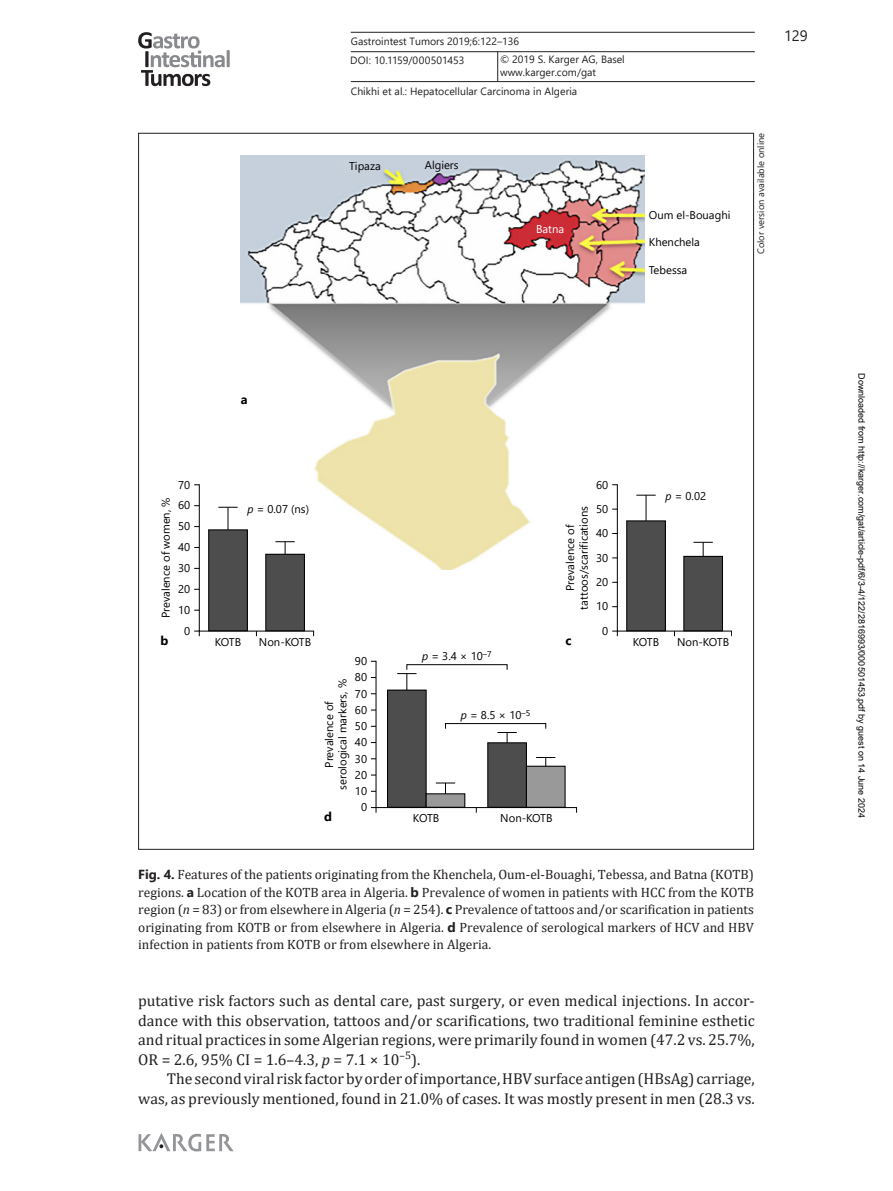
<style>
.page{position:relative;width:893px;height:1191px;background:#fff}
.page>*{position:absolute;margin:0;border:0;box-sizing:border-box;transform-origin:0 0}
.t1{font:15.75px/19.5px "Cambria";color:#231f20;text-align:justify}
.t2{font:15px "Segoe UI";color:#231f20}
.t3{font:13.5px/17.4px "Cambria";color:#231f20;text-align:justify}
.t4{font:700 12.75px "Segoe UI";color:#000}
.t5{font:11.25px/20.9px "Segoe UI";color:#000;text-align:center}
.t6{font:11.25px "Segoe UI";color:#fff}
.t7{font:10.5px "Segoe UI";color:#231f20}
.t8{font:9.3px "Segoe UI";letter-spacing:.005em;color:#231f20}
.t9{font:9px "Arial";color:#000}
.s1{font-style:italic}
.s2{font-family:"Segoe UI";font-weight:700;font-size:13.2px}
.s3{font-family:"Segoe UI";font-weight:700}
</style>
<div class="page">
<svg style="left:138px;top:32px;width:92px;height:54px"></svg>
<hr style="left:351px;top:51px;width:404px;height:1px;background:#231f20">
<hr style="left:351px;top:81px;width:404px;height:1px;background:#231f20">
<svg style="left:497px;top:52px;width:1px;height:29px"></svg>
<hr style="left:351px;top:32px;width:404px;height:1px;background:#231f20">
<svg style="left:139px;top:1133px;width:95px;height:18px"></svg>
<img style="left:241px;top:156px;width:404px;height:414px">
<svg style="left:194px;top:484px;width:120px;height:152px"></svg>
<svg style="left:612px;top:484px;width:120px;height:152px"></svg>
<svg style="left:371px;top:660px;width:206px;height:152px"></svg>
<p class="t7" style="left:351px;top:31px;width:170px">Gastrointest Tumors 2019;6:122–136</p>
<p class="t7" style="left:350px;top:50px;width:116px">DOI: 10.1159/000501453</p>
<p class="t7" style="left:500px;top:49px;width:126px">© 2019 S. Karger AG, Basel</p>
<p class="t7" style="left:500px;top:62px;width:98px">www.karger.com/gat</p>
<p class="t7" style="left:351px;top:81px;width:228px">Chikhi et al.: Hepatocellular Carcinoma in Algeria</p>
<p class="t5" style="left:349px;top:155px;width:33px">Tipaza</p>
<p class="t5" style="left:425px;top:153px;width:35px">Algiers</p>
<p class="t6" style="left:536px;top:219px;width:30px">Batna</p>
<p class="t5" style="left:649px;top:203px;width:83px">Oum el-Bouaghi</p>
<p class="t5" style="left:649px;top:231px;width:53px">Khenchela</p>
<p class="t5" style="left:649px;top:259px;width:40px">Tebessa</p>
<p class="t2" style="left:784px;top:22px;width:25px">129</p>
<p class="t8" style="left:752px;top:254px;width:123px;rotate:-90deg">Color version available online</p>
<p class="t4" style="left:241px;top:387px;width:8px">a</p>
<p class="t5" style="left:178px;top:473px;width:14px;text-align:justify">70<br>60<br>50<br>40</p>
<p class="t5" style="left:178px;top:577px;width:14px">20<br>10<br>0</p>
<p class="t5" style="left:154px;top:618px;width:122px;rotate:-90deg">Prevalence of women, %</p>
<p class="t5" style="left:247px;top:497px;width:63px"><span class="s1">p</span> = 0.07 (ns)</p>
<p class="t5" style="left:178px;top:557px;width:14px">30</p>
<p class="t4" style="left:160px;top:628px;width:9px">b</p>
<p class="t5" style="left:215px;top:630px;width:28px">KOTB</p>
<p class="t5" style="left:259px;top:630px;width:54px">Non-KOTB</p>
<p class="t5" style="left:355px;top:649px;width:14px">90</p>
<p class="t5" style="left:355px;top:684px;width:14px;line-height:16.2px;text-align:justify">70<br>60<br>50<br>40</p>
<p class="t5" style="left:355px;top:766px;width:14px;line-height:16.2px">20<br>10<br>0</p>
<p class="t5" style="left:355px;top:666px;width:14px">80</p>
<p class="t5" style="left:321px;top:790px;width:112px;line-height:13.5px;rotate:-90deg">Prevalence of serological markers, %</p>
<p class="t5" style="left:355px;top:747px;width:14px">30</p>
<p class="t4" style="left:324px;top:805px;width:9px">d</p>
<p class="t5" style="left:422px;top:644px;width:71px"><span class="s1">p</span> = 3.4 × 10<sup>–7</sup></p>
<p class="t5" style="left:461px;top:703px;width:71px"><span class="s1">p</span> = 8.5 × 10<sup>–5</sup></p>
<p class="t5" style="left:596px;top:471px;width:14px;line-height:24.5px;text-align:justify">60<br>50<br>40</p>
<p class="t5" style="left:562px;top:609px;width:105px;line-height:13.5px;rotate:-90deg">Prevalence of tattoos/scarifications</p>
<p class="t5" style="left:596px;top:546px;width:14px">30</p>
<p class="t5" style="left:596px;top:569px;width:14px;line-height:24.5px">20<br>10<br>0</p>
<p class="t4" style="left:565px;top:628px;width:8px">c</p>
<p class="t5" style="left:666px;top:484px;width:42px"><span class="s1">p</span> = 0.02</p>
<p class="t5" style="left:633px;top:630px;width:28px">KOTB</p>
<p class="t5" style="left:677px;top:630px;width:54px">Non-KOTB</p>
<p class="t5" style="left:413px;top:807px;width:28px">KOTB</p>
<p class="t5" style="left:500px;top:807px;width:54px">Non-KOTB</p>
<p class="t3" style="left:138px;top:866px;width:617px"><span class="s2">Fig. 4.</span> Features of the patients originating from the Khenchela, Oum-el-Bouaghi, Tebessa, and Batna (KOTB) regions. <span class="s3">a</span> Location of the KOTB area in Algeria. <span class="s3">b</span> Prevalence of women in patients with HCC from the KOTB region (<span class="s1">n</span> = 83) or from elsewhere in Algeria (<span class="s1">n</span> = 254). <span class="s3">c</span> Prevalence of tattoos and/or scarification in patients originating from KOTB or from elsewhere in Algeria. <span class="s3">d</span> Prevalence of serological markers of HCV and HBV infection in patients from KOTB or from elsewhere in Algeria.</p>
<p class="t1" style="left:138px;top:991px;width:618px">putative risk factors such as dental care, past surgery, or even medical injections. In accor&shy;dance with this observation, tattoos and/or scarifications, two traditional feminine esthetic and ritual practices in some Algerian regions, were primarily found in women (47.2 vs. 25.7%, OR = 2.6, 95% CI = 1.6–4.3, <span class="s1">p</span> = 7.1 × 10<sup>–5</sup>).</p>
<p class="t1" style="left:138px;top:1069px;width:618px;text-align:right">The second viral risk factor by order of importance, HBV surface antigen (HBsAg) carriage, was, as previously mentioned, found in 21.0% of cases. It was mostly present in men (28.3 vs.</p>
<p class="t9" style="left:865px;top:373px;width:446px;rotate:90deg">Downloaded from http://karger.com/gat/article-pdf/6/3-4/122/2816993/000501453.pdf by guest on 14 June 2024</p>
</div>
